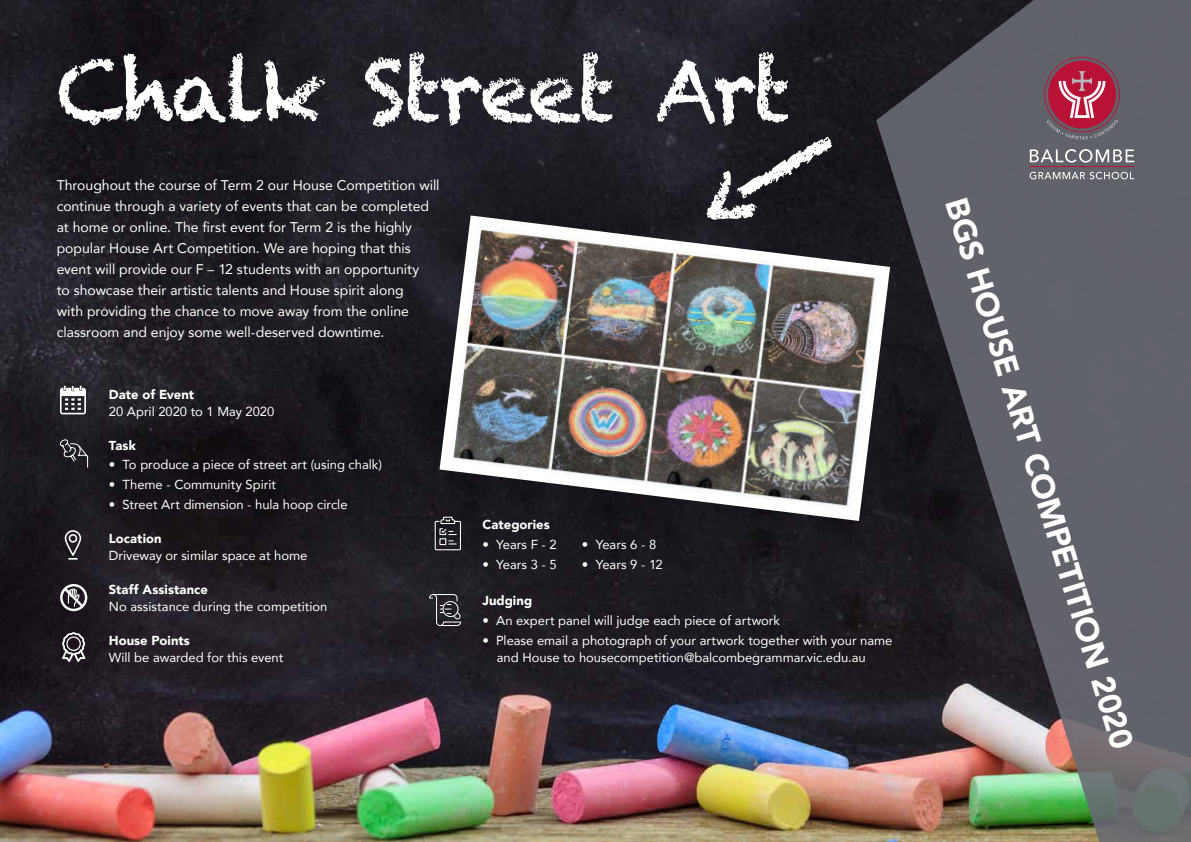
<style>
.page{position:relative;width:1191px;height:842px;background:#fff}
.page>*{position:absolute;margin:0;border:0;box-sizing:border-box;transform-origin:0 0}
.t1{font:85px "Chalkduster";letter-spacing:-.045em;color:#fff}
.t2{font:900 32px "Avenir";color:#fff}
.t3{font:14px/21px "Avenir";color:#fff}
.t4{font:13px/17px "Avenir";color:#fff}
.t5{font:900 13px "Avenir";letter-spacing:.005em;color:#fff}
</style>
<div class="page">
<img style="left:0;top:0;width:876px;height:842px">
<svg style="left:876px;top:0;width:315px;height:842px;background:#58575b"></svg>
<svg style="left:706px;top:137px;width:126px;height:74px;background:#424146"></svg>
<img style="left:435px;top:211px;width:460px;height:315px">
<svg style="left:1029px;top:149px;width:105px;height:14px"></svg>
<svg style="left:1029px;top:172px;width:105px;height:7px"></svg>
<hr style="left:1029px;top:166px;width:105px;height:1px;background:#b81237">
<svg style="left:1044px;top:57px;width:75px;height:82px;background:#9e485f"></svg>
<svg style="left:434px;top:516px;width:27px;height:35px"></svg>
<svg style="left:65px;top:530px;width:16px;height:30px"></svg>
<svg style="left:62px;top:632px;width:23px;height:30px"></svg>
<svg style="left:60px;top:584px;width:27px;height:27px"></svg>
<svg style="left:60px;top:386px;width:26px;height:28px"></svg>
<svg style="left:428px;top:593px;width:34px;height:33px"></svg>
<svg style="left:59px;top:438px;width:30px;height:29px"></svg>
<h1 class="t1" style="left:57px;top:41px;width:736px">Chalk Street Art</h1>
<p class="t3" style="left:57px;top:174px;width:384px">Throughout the course of Term 2 our House Competition will continue through a variety of events that can be completed at home or online. The first event for Term 2 is the highly popular House Art Competition. We are hoping that this event will provide our F – 12 students with an opportunity<br>to showcase their artistic talents and House spirit along<br>with providing the chance to move away from the online classroom and enjoy some well-deserved downtime.</p>
<p class="t5" style="left:109px;top:383px;width:87px">Date of Event</p>
<p class="t4" style="left:109px;top:402px;width:167px">20 April 2020 to 1 May 2020</p>
<p class="t5" style="left:109px;top:434px;width:29px">Task</p>
<p class="t4" style="left:109px;top:456px;width:274px">• To produce a piece of street art (using chalk)</p>
<p class="t4" style="left:109px;top:476px;width:169px">• Theme - Community Spirit</p>
<p class="t4" style="left:109px;top:496px;width:240px">• Street Art dimension - hula hoop circle</p>
<p class="t5" style="left:109px;top:527px;width:54px">Location</p>
<p class="t4" style="left:109px;top:547px;width:200px">Driveway or similar space at home</p>
<p class="t5" style="left:109px;top:578px;width:100px">Staff Assistance</p>
<p class="t4" style="left:109px;top:598px;width:220px">No assistance during the competition</p>
<p class="t5" style="left:109px;top:629px;width:83px">House Points</p>
<p class="t4" style="left:109px;top:649px;width:176px">Will be awarded for this event</p>
<p class="t5" style="left:482px;top:513px;width:69px">Categories</p>
<p class="t4" style="left:482px;top:535px;width:76px">• Years F - 2</p>
<p class="t4" style="left:482px;top:555px;width:76px">• Years 3 - 5</p>
<p class="t4" style="left:582px;top:536px;width:76px">• Years 6 - 8</p>
<p class="t4" style="left:582px;top:556px;width:82px">• Years 9 - 12</p>
<p class="t5" style="left:482px;top:590px;width:51px">Judging</p>
<p class="t4" style="left:482px;top:612px;width:299px">• An expert panel will judge each piece of artwork</p>
<p class="t4" style="left:497px;top:632px;width:397px;text-indent:-14px">• Please email a photograph of your artwork together with your name and House to housecompetition@balcombegrammar.vic.edu.au</p>
<h2 class="t2" style="left:981px;top:191px;width:576px;rotate:73deg">BGS HOUSE ART COMPETITION 2020</h2>
</div>
